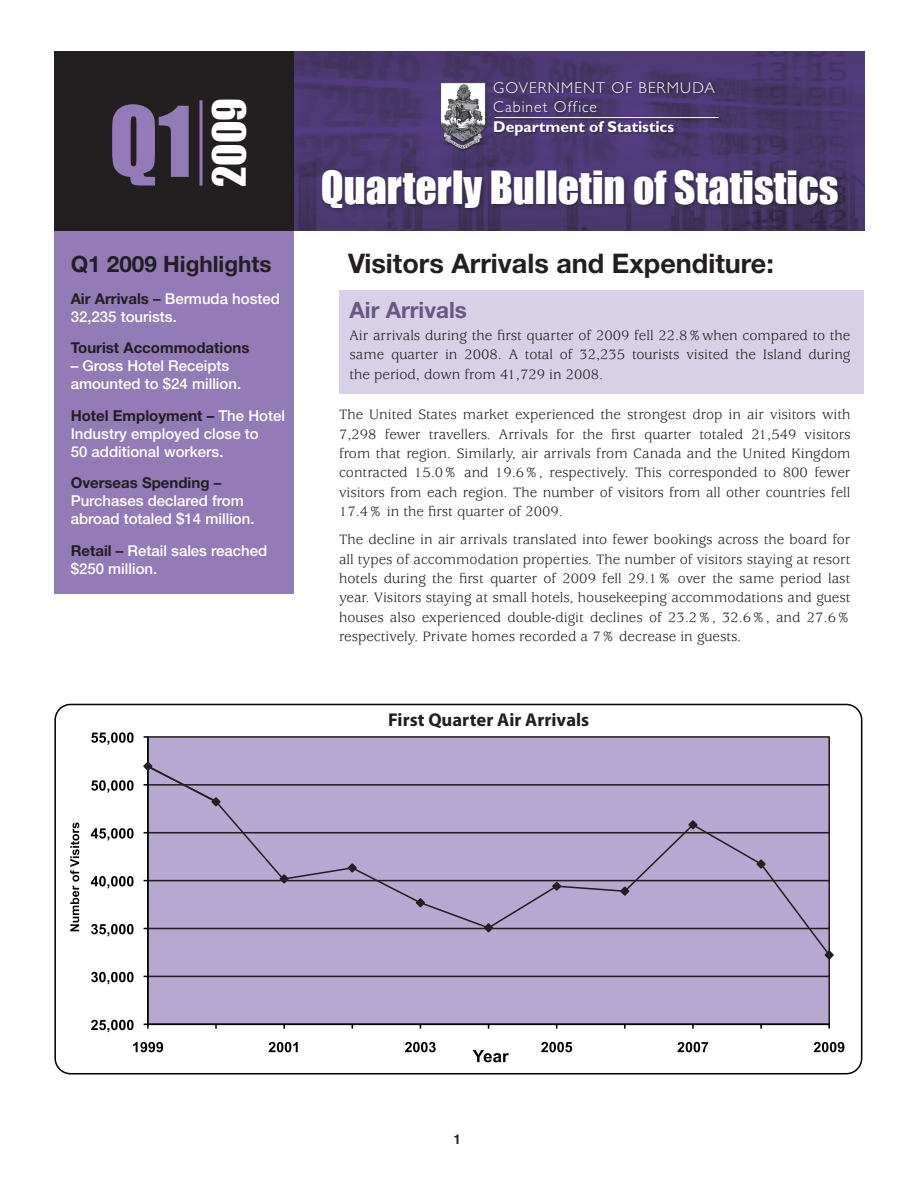
<style>
.page{position:relative;width:918px;height:1188px;background:#fff}
.page>*{position:absolute;margin:0;border:0;box-sizing:border-box;transform-origin:0 0}
.t1{font:90px "Impact";color:#937bb8}
.t2{font:42px "Impact";color:#fff}
.t3{font:700 27px "Helvetica Neue";color:#231f20}
.t4{font:700 22.5px "Helvetica Neue";color:#231f20}
.t5{font:700 22.5px "Helvetica Neue";color:#685784}
.t6{font:700 18.6px "Myriad Pro";color:#231f20}
.t7{font:300 15.75px/19.6px "Gill Sans";letter-spacing:.065em;color:#fff}
.t8{font:700 15.75px "Gill Sans";color:#fff}
.t9{font:15px/19.4px "Usherwood";color:#231f20;text-align:justify}
.t10{font:500 15px/18px "Helvetica Neue";color:#fff}
.t11{font:700 15px "Helvetica Neue";color:#231f20}
.t12{font:700 13.5px "Helvetica";color:#231f20}
.s1{font-weight:700;color:#231f20}
.s2{color:#231f20}
</style>
<div class="page">
<div style="left:339px;top:291px;width:525px;height:103px;background:#d7d0e7"></div>
<div style="left:54px;top:231px;width:240px;height:363px;background:#937bb8"></div>
<svg style="left:146px;top:736px;width:684px;height:290px;background:#b0a2c8"></svg>
<hr style="left:148px;top:1024px;width:681px;height:1px;background:#040503">
<svg style="left:144px;top:1024px;width:5px;height:5px"></svg>
<hr style="left:147px;top:737px;width:2px;height:287px;background:#040503">
<svg style="left:143px;top:760px;width:691px;height:201px;background:#b1a3ca"></svg>
<svg style="left:91px;top:1020px;width:43px;height:12px"></svg>
<svg style="left:91px;top:972px;width:43px;height:12px"></svg>
<svg style="left:91px;top:924px;width:43px;height:13px"></svg>
<svg style="left:91px;top:876px;width:43px;height:13px"></svg>
<svg style="left:91px;top:828px;width:43px;height:13px"></svg>
<svg style="left:91px;top:780px;width:43px;height:13px"></svg>
<svg style="left:91px;top:732px;width:43px;height:13px"></svg>
<svg style="left:133px;top:1042px;width:30px;height:10px"></svg>
<svg style="left:269px;top:1042px;width:29px;height:10px"></svg>
<svg style="left:405px;top:1042px;width:31px;height:10px"></svg>
<svg style="left:541px;top:1042px;width:31px;height:10px"></svg>
<svg style="left:677px;top:1042px;width:31px;height:10px"></svg>
<svg style="left:814px;top:1042px;width:30px;height:10px"></svg>
<svg style="left:70px;top:822px;width:9px;height:109px"></svg>
<svg style="left:473px;top:1050px;width:36px;height:12px"></svg>
<div style="left:54px;top:704px;width:808px;height:371px;border:2px solid #040503;border-radius:15px"></div>
<svg style="left:144px;top:764px;width:141px;height:117px;background:#ad9fc4"></svg>
<img style="left:294px;top:51px;width:571px;height:180px">
<div style="left:318px;top:167px;width:527px;height:47px;background:#231f20;opacity:.55"></div>
<div style="left:442px;top:82px;width:279px;height:69px;background:#231f20;opacity:.55"></div>
<hr style="left:495px;top:117px;width:227px;height:4px;background:#231f20;opacity:.55">
<hr style="left:495px;top:117px;width:224px;height:1px;background:#fff">
<img style="left:441px;top:82px;width:45px;height:67px">
<div style="left:54px;top:51px;width:240px;height:180px;background:#231f20"></div>
<hr style="left:200px;top:100px;width:2px;height:86px;background:#937bb8">
<h1 class="t1" style="left:109px;top:72px;width:85px">Q1</h1>
<h2 class="t2" style="left:197px;top:187px;width:90px;rotate:-90deg">2009</h2>
<h3 class="t4" style="left:71px;top:250px;width:202px">Q1 2009 Highlights</h3>
<p class="t10" style="left:71px;top:289px;width:211px"><span class="s1">Air Arrivals</span> <span class="s2">–</span> Bermuda hosted<br>32,235 tourists.</p>
<p class="t11" style="left:71px;top:339px;width:180px">Tourist Accommodations</p>
<p class="t10" style="left:71px;top:357px;width:172px">– Gross Hotel Receipts amounted to $24 million.</p>
<p class="t10" style="left:71px;top:406px;width:216px"><span class="s1">Hotel Employment –</span> The Hotel<br>Industry employed close to<br>50 additional workers.</p>
<p class="t10" style="left:71px;top:474px;width:185px"><span class="s1">Overseas Spending</span> <span class="s2">–<br></span>Purchases declared from abroad totaled $14 million.</p>
<p class="t10" style="left:71px;top:541px;width:198px"><span class="s1">Retail</span> <span class="s2">–</span> Retail sales reached $250 million.</p>
<p class="t7" style="left:493px;top:78px;width:223px">GOVERNMENT OF BERMUDA<br>Cabinet Office</p>
<p class="t8" style="left:493px;top:117px;width:182px">Department of Statistics</p>
<h2 class="t2" style="left:321px;top:155px;width:519px">Quarterly Bulletin of Statistics</h2>
<h3 class="t3" style="left:348px;top:246px;width:427px">Visitors Arrivals and Expenditure:</h3>
<h3 class="t5" style="left:350px;top:296px;width:119px">Air Arrivals</h3>
<p class="t9" style="left:350px;top:326px;width:502px">Air arrivals during the first quarter of 2009 fell 22.8%when compared to the same quarter in 2008. A total of 32,235 tourists visited the Island during the period, down from 41,729 in 2008.</p>
<p class="t9" style="left:339px;top:405px;width:513px">The United States market experienced the strongest drop in air visitors with 7,298 fewer travellers. Arrivals for the first quarter totaled 21,549 visitors from that region. Similarly, air arrivals from Canada and the United Kingdom contracted 15.0% and 19.6%, respectively. This corresponded to 800 fewer visitors from each region. The number of visitors from all other countries fell 17.4% in the first quarter of 2009.</p>
<p class="t9" style="left:339px;top:531px;width:513px">The decline in air arrivals translated into fewer bookings across the board for all types of accommodation properties. The number of visitors staying at resort hotels during the first quarter of 2009 fell 29.1% over the same period last year. Visitors staying at small hotels, housekeeping accommodations and guest houses also experienced double-digit declines of 23.2%, 32.6%, and 27.6% respectively. Private homes recorded a 7% decrease in guests.</p>
<p class="t6" style="left:388px;top:707px;width:203px">First Quarter Air Arrivals</p>
<p class="t12" style="left:453px;top:1131px;width:9px">1</p>
</div>
